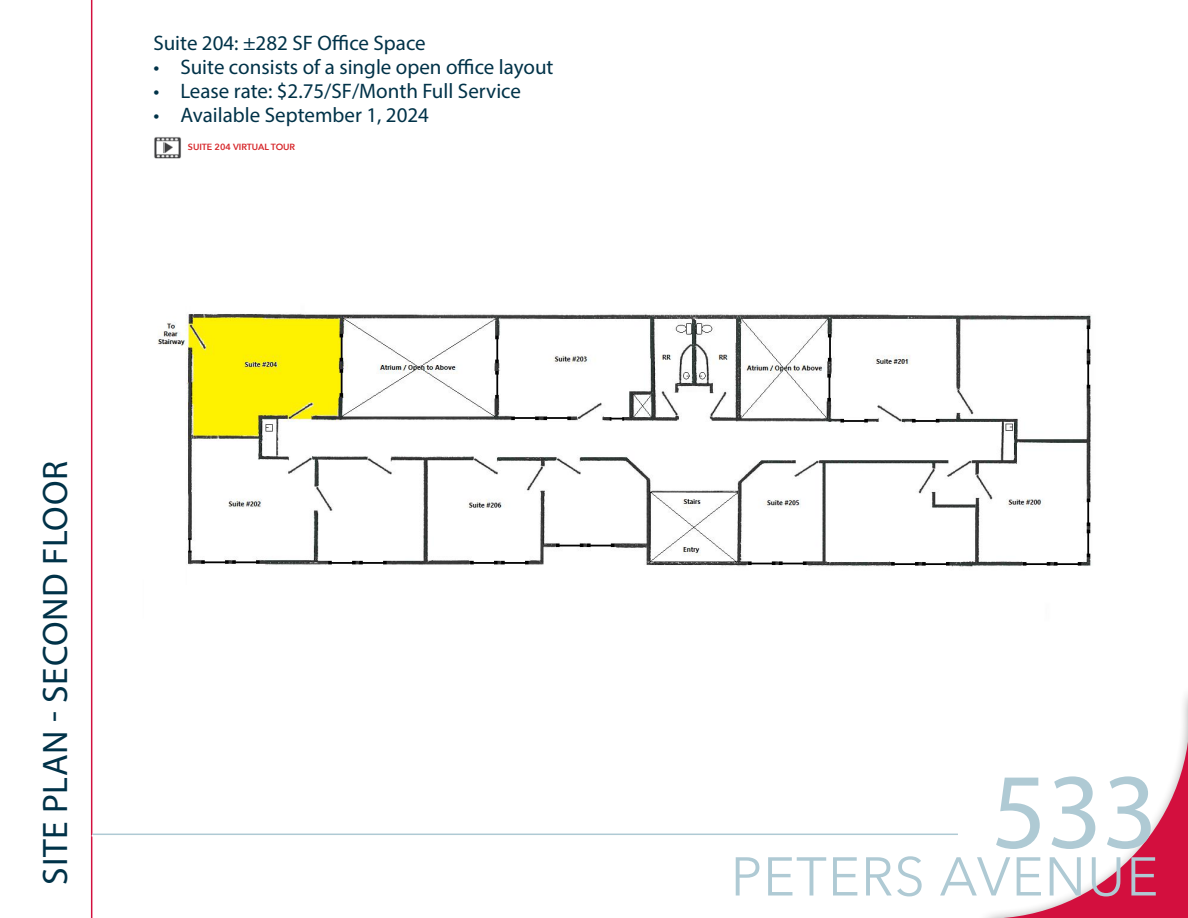
<style>
.page{position:relative;width:1188px;height:918px;background:#fff}
.page>*{position:absolute;margin:0;border:0;box-sizing:border-box;transform-origin:0 0}
.t1{font:108px "Myriad Pro";color:#afcad4}
.t2{font:54px "Avenir Next";letter-spacing:.02em;color:#afcad4}
.t3{font:35.55px "Myriad Pro";letter-spacing:.02em;color:#003248}
.t4{font:21px "Myriad Pro";color:#003248}
.t5{font:600 8.85px "Avenir Next";color:#d62428}
</style>
<div class="page">
<svg style="left:987px;top:694px;width:201px;height:224px"></svg>
<hr style="left:91px;top:0;width:1px;height:918px;background:#d30f3e">
<hr style="left:92px;top:834px;width:866px;height:1px;background:#afcad4">
<img style="left:154px;top:137px;width:27px;height:22px">
<img style="left:157px;top:313px;width:934px;height:254px">
<p class="t4" style="left:153px;top:30px;width:274px">Suite 204: ±282 SF Office Space</p>
<p class="t4" style="left:153px;top:54px;width:402px">• Suite consists of a single open office layout</p>
<p class="t4" style="left:153px;top:78px;width:369px">• Lease rate: $2.75/SF/Month Full Service</p>
<p class="t4" style="left:153px;top:102px;width:277px">• Available September 1, 2024</p>
<p class="t5" style="left:188px;top:140px;width:109px">SUITE 204 VIRTUAL TOUR</p>
<h3 class="t3" style="left:33px;top:885px;width:425px;rotate:-90deg">SITE PLAN - SECOND FLOOR</h3>
<h1 class="t1" style="left:992px;top:745px;width:168px">533</h1>
<h2 class="t2" style="left:731px;top:831px;width:429px">PETERS AVENUE</h2>
</div>
